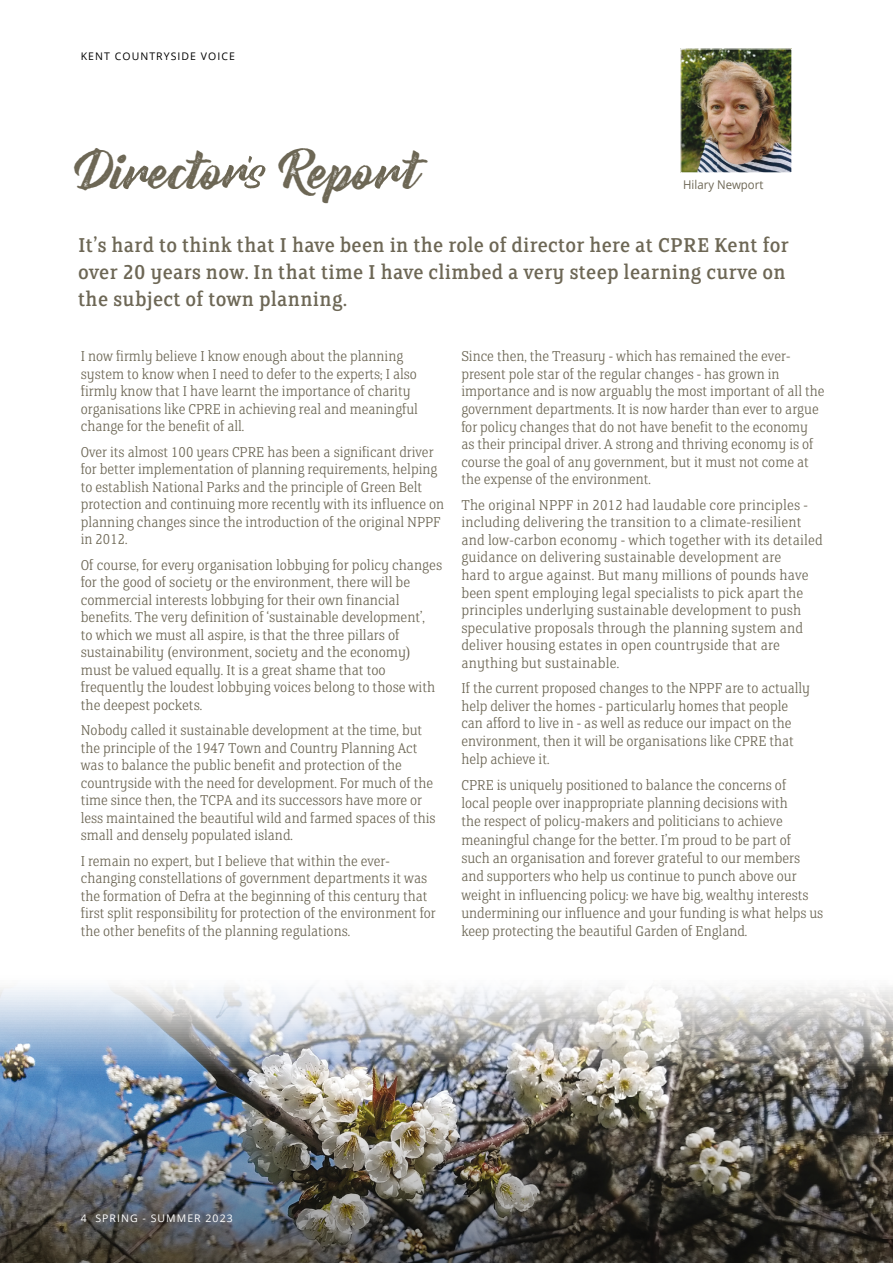
<style>
.page{position:relative;width:893px;height:1263px;background:#fff}
.page>*{position:absolute;margin:0;border:0;box-sizing:border-box;transform-origin:0 0}
.t1{font:46.8px "Bernadette Rough";color:#6d6755}
.t2{font:22.5px/27px "FS Clerkenwell";letter-spacing:.01em;color:#6d6755}
.t3{font:300 16.05px/17.5px "FS Clerkenwell";color:#6d6755}
.t4{font:12px "Open Sans";color:#6d6755;scale:.95 1}
.t5{font:10.5px "Open Sans";letter-spacing:.1em;color:#000}
.t6{font:10.5px "Open Sans";letter-spacing:.1em;color:#fff}
</style>
<div class="page">
<img style="left:0;top:987px;width:893px;height:113px">
<img style="left:0;top:1100px;width:893px;height:163px">
<img style="left:682px;top:50px;width:108px;height:121px">
<div style="left:680px;top:48px;width:112px;height:125px;border:1px solid #fff"></div>
<svg style="left:375px;top:165px;width:33px;height:24px"></svg>
<svg style="left:123px;top:166px;width:33px;height:23px"></svg>
<svg style="left:222px;top:156px;width:43px;height:32px"></svg>
<p class="t5" style="left:81px;top:49px;width:156px">KENT COUNTRYSIDE VOICE</p>
<h1 class="t1" style="left:81px;top:134px;width:147px">Di ecto</h1>
<h1 class="t1" style="left:283px;top:134px;width:139px">Repo t</h1>
<h2 class="t2" style="left:78px;top:232px;width:712px">It’s hard to think that I have been in the role of director here at CPRE Kent for over 20 years now. In that time I have climbed a very steep learning curve on the subject of town planning.</h2>
<p class="t3" style="left:461px;top:348px;width:365px">Since then, the Treasury - which has remained the ever&shy;present pole star of the regular changes - has grown in importance and is now arguably the most important of all the government departments. It is now harder than ever to argue for policy changes that do not have benefit to the economy as their principal driver. A strong and thriving economy is of course the goal of any government, but it must not come at the expense of the environment.</p>
<p class="t3" style="left:461px;top:497px;width:363px">The original NPPF in 2012 had laudable core principles - including delivering the transition to a climate-resilient and low-carbon economy - which together with its detailed guidance on delivering sustainable development are<br>hard to argue against. But many millions of pounds have been spent employing legal specialists to pick apart the principles underlying sustainable development to push speculative proposals through the planning system and deliver housing estates in open countryside that are anything but sustainable.</p>
<p class="t3" style="left:461px;top:680px;width:350px">If the current proposed changes to the NPPF are to actually help deliver the homes - particularly homes that people can afford to live in - as well as reduce our impact on the environment, then it will be organisations like CPRE that help achieve it.</p>
<p class="t3" style="left:461px;top:776px;width:363px;line-height:18.3px">CPRE is uniquely positioned to balance the concerns of<br>local people over inappropriate planning decisions with<br>the respect of policy-makers and politicians to achieve meaningful change for the better. I’m proud to be part of such an organisation and forever grateful to our members and supporters who help us continue to punch above our weight in influencing policy: we have big, wealthy interests undermining our influence and your funding is what helps us keep protecting the beautiful Garden of England.</p>
<p class="t4" style="left:683px;top:177px;width:86px">Hilary Newport</p>
<p class="t3" style="left:81px;top:348px;width:339px">I now firmly believe I know enough about the planning system to know when I need to defer to the experts; I also firmly know that I have learnt the importance of charity organisations like CPRE in achieving real and meaningful change for the benefit of all.</p>
<p class="t3" style="left:81px;top:444px;width:365px">Over its almost 100 years CPRE has been a significant driver for better implementation of planning requirements, helping to establish National Parks and the principle of Green Belt protection and continuing more recently with its influence on planning changes since the introduction of the original NPPF in 2012.</p>
<p class="t3" style="left:81px;top:557px;width:363px">Of course, for every organisation lobbying for policy changes for the good of society or the environment, there will be commercial interests lobbying for their own financial benefits. The very definition of ‘sustainable development’,<br>to which we must all aspire, is that the three pillars of sustainability (environment, society and the economy) must be valued equally. It is a great shame that too frequently the loudest lobbying voices belong to those with the deepest pockets.</p>
<p class="t3" style="left:81px;top:722px;width:356px">Nobody called it sustainable development at the time, but the principle of the 1947 Town and Country Planning Act was to balance the public benefit and protection of the countryside with the need for development. For much of the time since then, the TCPA and its successors have more or less maintained the beautiful wild and farmed spaces of this small and densely populated island.</p>
<p class="t3" style="left:81px;top:853px;width:356px">I remain no expert, but I believe that within the ever&shy;changing constellations of government departments it was the formation of Defra at the beginning of this century that first split responsibility for protection of the environment for the other benefits of the planning regulations.</p>
<p class="t6" style="left:81px;top:1211px;width:153px">4 SPRING - SUMMER 2023</p>
</div>
